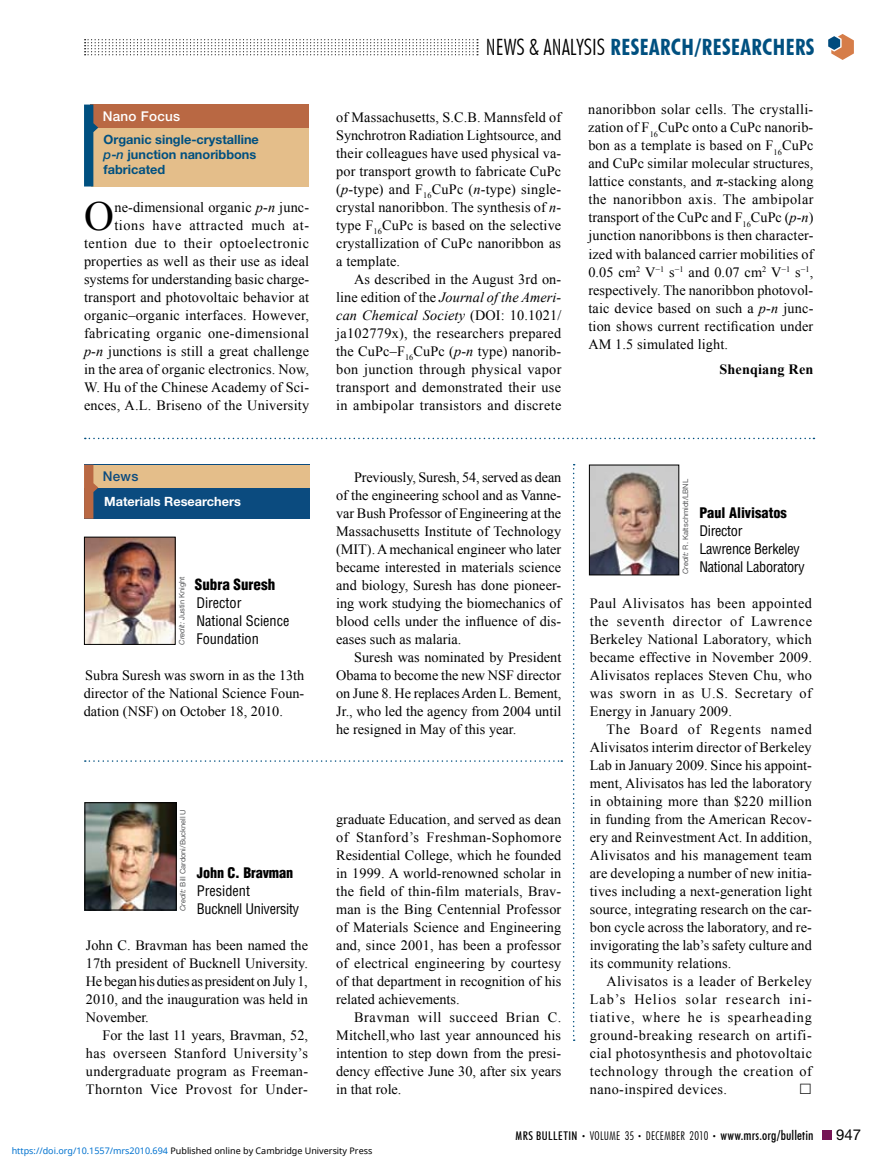
<style>
.page{position:relative;width:878px;height:1175px;background:#fff}
.page>*{position:absolute;margin:0;border:0;box-sizing:border-box;transform-origin:0 0}
.t1{font:41.4px "Times New Roman";color:#000}
.t2{font:700 condensed 22.5px "Futura BT";letter-spacing:.02em;color:#005080}
.t3{font:900 condensed 15px "Helvetica LT Std";color:#000}
.t4{font:15px "Helvetica Neue LT Std";color:#000}
.t5{font:14.25px/18px "Times New Roman";letter-spacing:.01em;color:#000;text-align:justify}
.t6{font:condensed 14.25px/18px "Helvetica LT Std";letter-spacing:-.02em;color:#000}
.t7{font:condensed 14.25px/18px "Helvetica LT Std";color:#000}
.t8{font:900 condensed 14.25px "Helvetica LT Std";color:#000}
.t9{font:700 14.25px "Times New Roman";letter-spacing:.01em;color:#000}
.t10{font:500 13.5px "Helvetica Neue LT Std";letter-spacing:.02em;color:#fff}
.t11{font:500 13.5px "Helvetica Neue LT Std";color:#0b4b7f}
.t12{font:700 12.75px/15px "Helvetica Neue LT Std";color:#005080}
.t13{font:700 12.75px "Helvetica Neue LT Std";color:#fff}
.t14{font:300 condensed 12px "Futura BT";letter-spacing:.03em;color:#000}
.t15{font:9px "Noto Sans";color:#000}
.t16{font:7.5px "Helvetica Neue LT Std";color:#58595b}
.s1{font-weight:500;font-style:italic}
.s2{font-style:italic}
.s3{font-weight:300;color:#000}
.s4{font-weight:500}
.s5{font-size:7.5px}
.s6{font-weight:500;font-size:13.5px}
.s7{color:#0172cf}
</style>
<div class="page">
<div style="left:822px;top:1131px;width:9px;height:9px;background:#751455"></div>
<svg style="left:85px;top:39px;width:393px;height:16px"></svg>
<svg style="left:828px;top:34px;width:25px;height:26px"></svg>
<svg style="left:85px;top:438px;width:729px;height:1px"></svg>
<svg style="left:85px;top:760px;width:477px;height:2px"></svg>
<div style="left:92px;top:105px;width:217px;height:81px;background:#e4be8a"></div>
<div style="left:90px;top:105px;width:219px;height:23px;background:#b96843"></div>
<svg style="left:84px;top:105px;width:14px;height:81px"></svg>
<div style="left:84px;top:465px;width:225px;height:54px;background:#0b4b7f"></div>
<div style="left:84px;top:465px;width:225px;height:22px;background:#e4be8a"></div>
<svg style="left:84px;top:465px;width:14px;height:54px"></svg>
<img style="left:86px;top:804px;width:89px;height:104px">
<div style="left:84px;top:802px;width:93px;height:108px;border:1px solid #000"></div>
<img style="left:86px;top:539px;width:88px;height:104px">
<div style="left:84px;top:537px;width:92px;height:108px;border:1px solid #000"></div>
<svg style="left:573px;top:464px;width:1px;height:577px"></svg>
<img style="left:591px;top:466px;width:86px;height:107px">
<div style="left:589px;top:464px;width:90px;height:111px;border:1px solid #000"></div>
<p class="t10" style="left:103px;top:109px;width:79px">Nano Focus</p>
<p class="t12" style="left:104px;top:131px;width:157px">Organic single-crystalline <span class="s1">p</span>-<span class="s1">n</span> junction nanoribbons fabricated</p>
<h1 class="t1" style="left:84px;top:188px;width:31px">O</h1>
<p class="t5" style="left:84px;top:198px;width:227px;text-align:right">ne-dimensional organic <span class="s2">p</span>-<span class="s2">n</span> junc&shy;tions have attracted much at&shy;tention due to their optoelectronic properties as well as their use as ideal systems for understanding basic charge&shy;transport and photovoltaic behavior at organic–organic interfaces. However, fabricating organic one-dimensional <span class="s2">p</span>-<span class="s2">n</span> junctions is still a great challenge in the area of organic electronics. Now, W. Hu of the Chinese Academy of Sci&shy;ences, A.L. Briseno of the University</p>
<h2 class="t2" style="left:486px;top:33px;width:330px"><span class="s3">NEWS &amp; ANALYSIS</span> RESEARCH/RESEARCHERS</h2>
<p class="t5" style="left:336px;top:108px;width:227px">of Massachusetts, S.C.B. Mannsfeld of Synchrotron Radiation Lightsource, and their colleagues have used physical va&shy;por transport growth to fabricate CuPc (<span class="s2">p</span>-type) and F<sub>16</sub>CuPc (<span class="s2">n</span>-type) single&shy;crystal nanoribbon. The synthesis of <span class="s2">n&shy;</span>type F<sub>16</sub>CuPc is based on the selective crystallization of CuPc nanoribbon as a template.</p>
<p class="t5" style="left:336px;top:270px;width:227px;text-indent:18px">As described in the August 3rd on&shy;line edition of the <span class="s2">Journal of the Ameri&shy;can Chemical Society</span> (DOI: 10.1021/ ja102779x), the researchers prepared the CuPc–F<sub>16</sub>CuPc (<span class="s2">p</span>-<span class="s2">n</span> type) nanorib&shy;bon junction through physical vapor transport and demonstrated their use in ambipolar transistors and discrete</p>
<p class="t5" style="left:588px;top:100px;width:227px">nanoribbon solar cells. The crystalli&shy;zation of F<sub>16</sub>CuPc onto a CuPc nanorib&shy;bon as a template is based on F<sub>16</sub>CuPc and CuPc similar molecular structures, lattice constants, and π-stacking along the nanoribbon axis. The ambipolar transport of the CuPc and F<sub>16</sub>CuPc (<span class="s2">p</span>-<span class="s2">n</span>) junction nanoribbons is then character&shy;ized with balanced carrier mobilities of 0.05 cm<sup>2</sup> V<sup>−1</sup> s<sup>−1</sup> and 0.07 cm<sup>2</sup> V<sup>−1</sup> s<sup>−1</sup>, respectively. The nanoribbon photovol&shy;taic device based on such a <span class="s2">p</span>-<span class="s2">n</span> junc&shy;tion shows current rectification under AM 1.5 simulated light.</p>
<p class="t9" style="left:719px;top:359px;width:95px">Shenqiang Ren</p>
<p class="t11" style="left:103px;top:468px;width:37px">News</p>
<p class="t13" style="left:104px;top:493px;width:138px">Materials Researchers</p>
<p class="t16" style="left:177px;top:645px;width:70px;rotate:-90deg"><span class="s2">Credit:</span> Justin Knight</p>
<p class="t3" style="left:195px;top:574px;width:82px">Subra Suresh</p>
<p class="t7" style="left:196px;top:593px;width:94px">Director<br>National Science<br>Foundation</p>
<p class="t5" style="left:84px;top:666px;width:222px">Subra Suresh was sworn in as the 13th director of the National Science Foun&shy;dation (NSF) on October 18, 2010.</p>
<p class="t16" style="left:178px;top:911px;width:103px;rotate:-90deg"><span class="s2">Credit:</span> Bill Cardoni/Bucknell U</p>
<p class="t8" style="left:197px;top:863px;width:98px">John C. Bravman</p>
<p class="t6" style="left:197px;top:881px;width:104px">President<br>Bucknell University</p>
<p class="t5" style="left:86px;top:935px;width:224px">John C. Bravman has been named the 17th president of Bucknell University.<br>He began his duties as president on July 1, 2010, and the inauguration was held in November.</p>
<p class="t5" style="left:86px;top:1025px;width:224px;text-indent:17px">For the last 11 years, Bravman, 52, has overseen Stanford University’s undergraduate program as Freeman-Thornton Vice Provost for Under-</p>
<p class="t5" style="left:336px;top:468px;width:227px;text-indent:18px">Previously, Suresh, 54, served as dean of the engineering school and as Vanne&shy;var Bush Professor of Engineering at the Massachusetts Institute of Technology (MIT). A mechanical engineer who later became interested in materials science and biology, Suresh has done pioneer&shy;ing work studying the biomechanics of blood cells under the influence of dis&shy;eases such as malaria.</p>
<p class="t5" style="left:336px;top:647px;width:227px;text-indent:18px">Suresh was nominated by President Obama to become the new NSF director on June 8. He replaces Arden L. Bement, Jr., who led the agency from 2004 until he resigned in May of this year.</p>
<p class="t5" style="left:336px;top:809px;width:227px">graduate Education, and served as dean of Stanford’s Freshman-Sophomore Residential College, which he founded in 1999. A world-renowned scholar in the field of thin-film materials, Brav&shy;man is the Bing Centennial Professor of Materials Science and Engineering and, since 2001, has been a professor of electrical engineering by courtesy of that department in recognition of his related achievements.</p>
<p class="t5" style="left:336px;top:1007px;width:227px;text-indent:18px">Bravman will succeed Brian C.<br>Mitchell,who last year announced his intention to step down from the presi&shy;dency effective June 30, after six years in that role.</p>
<p class="t16" style="left:681px;top:574px;width:97px;rotate:-90deg"><span class="s2">Credit:</span> R. Kaltschmidt/LBNL</p>
<p class="t8" style="left:699px;top:503px;width:89px">Paul Alivisatos</p>
<p class="t6" style="left:699px;top:521px;width:107px">Director<br>Lawrence Berkeley<br>National Laboratory</p>
<p class="t5" style="left:590px;top:594px;width:224px">Paul Alivisatos has been appointed the seventh director of Lawrence Berkeley National Laboratory, which became effective in November 2009.<br>Alivisatos replaces Steven Chu, who was sworn in as U.S. Secretary of Energy in January 2009.</p>
<p class="t5" style="left:590px;top:719px;width:224px;text-indent:17px">The Board of Regents named Alivisatos interim director of Berkeley Lab in January 2009. Since his appoint&shy;ment, Alivisatos has led the laboratory in obtaining more than $220 million in funding from the American Recov&shy;ery and Reinvestment Act. In addition, Alivisatos and his management team are developing a number of new initia&shy;tives including a next-generation light source, integrating research on the car&shy;bon cycle across the laboratory, and re&shy;invigorating the lab’s safety culture and its community relations.</p>
<p class="t5" style="left:590px;top:971px;width:224px;text-indent:17px">Alivisatos is a leader of Berkeley Lab’s Helios solar research ini&shy;tiative, where he is spearheading ground-breaking research on artifi&shy;cial photosynthesis and photovoltaic technology through the creation of nano-inspired devices.</p>
<p class="t14" style="left:515px;top:1128px;width:299px"><span class="s4">MRS BULLETIN</span> <span class="s5">•</span> VOLUME 35 <span class="s5">•</span> DECEMBER 2010 <span class="s5">•</span> <span class="s6">www.mrs.org/bulletin</span></p>
<p class="t15" style="left:12px;top:1143px;width:362px"><span class="s7">https://doi.org/10.1557/mrs2010.694</span> Published online by Cambridge University Press</p>
<p class="t4" style="left:836px;top:1125px;width:27px">947</p>
</div>
